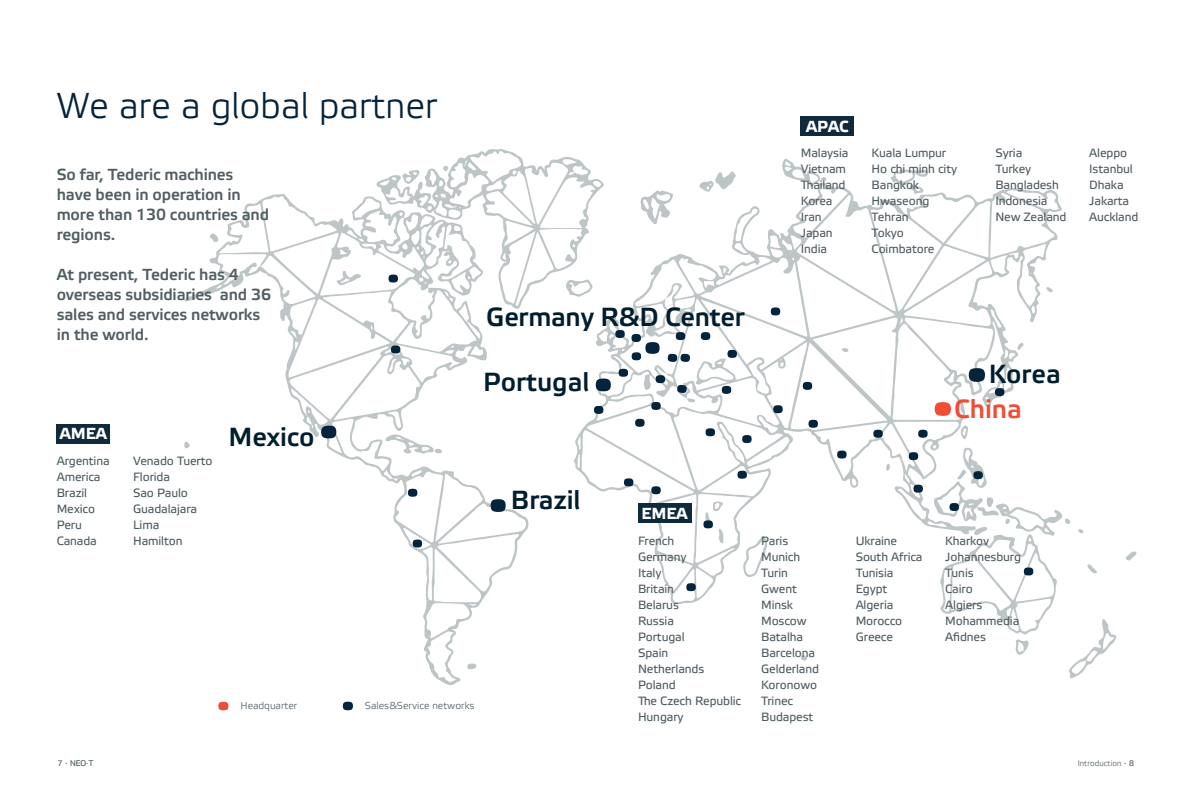
<style>
.page{position:relative;width:1191px;height:808px;background:#fff}
.page>*{position:absolute;margin:0;border:0;box-sizing:border-box;transform-origin:0 0}
.t1{font:300 36px "Etelka";color:#03243c}
.t2{font:500 26.2px "Etelka";color:#001e30}
.t3{font:500 26.2px "Etelka";color:#ef4d35}
.t4{font:500 16px/20px "Etelka";letter-spacing:-.01em;color:#505d62}
.t5{font:700 16px "Etelka Text";color:#fff}
.t6{font:12px "Etelka Text";letter-spacing:-.01em;color:#505d62}
.t7{font:300 10px "Etelka";color:#505d62}
.t8{font:300 8px "Etelka";color:#505d62}
.t9{font:8px "Prometo";color:#505d62}
.s1{font-family:"Etelka Text"}
.s2{font-family:"Etelka Text";font-weight:400}
</style>
<div class="page">
<svg style="left:218px;top:702px;width:10px;height:8px"></svg>
<svg style="left:343px;top:702px;width:10px;height:8px"></svg>
<svg style="left:574px;top:184px;width:488px;height:421px"></svg>
<svg style="left:199px;top:194px;width:329px;height:491px"></svg>
<svg style="left:640px;top:189px;width:33px;height:36px"></svg>
<svg style="left:743px;top:536px;width:24px;height:41px"></svg>
<svg style="left:699px;top:171px;width:37px;height:21px"></svg>
<svg style="left:891px;top:169px;width:37px;height:25px"></svg>
<svg style="left:960px;top:425px;width:8px;height:14px"></svg>
<svg style="left:1125px;top:551px;width:11px;height:9px"></svg>
<svg style="left:184px;top:294px;width:13px;height:8px"></svg>
<svg style="left:209px;top:233px;width:10px;height:9px"></svg>
<svg style="left:467px;top:663px;width:10px;height:6px"></svg>
<svg style="left:184px;top:441px;width:6px;height:7px"></svg>
<svg style="left:385px;top:433px;width:57px;height:21px"></svg>
<svg style="left:1016px;top:343px;width:7px;height:7px"></svg>
<div style="left:800px;top:655px;width:7px;height:6px;background:#bec5c7;border-radius:2px"></div>
<svg style="left:1046px;top:286px;width:6px;height:6px"></svg>
<svg style="left:886px;top:464px;width:4px;height:7px"></svg>
<svg style="left:780px;top:159px;width:46px;height:28px"></svg>
<svg style="left:841px;top:348px;width:7px;height:4px"></svg>
<svg style="left:336px;top:271px;width:25px;height:15px"></svg>
<svg style="left:321px;top:425px;width:15px;height:13px"></svg>
<svg style="left:490px;top:499px;width:16px;height:13px"></svg>
<svg style="left:595px;top:378px;width:16px;height:13px"></svg>
<svg style="left:408px;top:489px;width:9px;height:8px"></svg>
<svg style="left:412px;top:539px;width:10px;height:8px"></svg>
<svg style="left:618px;top:369px;width:10px;height:8px"></svg>
<svg style="left:594px;top:406px;width:9px;height:8px"></svg>
<svg style="left:676px;top:332px;width:9px;height:8px"></svg>
<svg style="left:701px;top:332px;width:9px;height:8px"></svg>
<svg style="left:721px;top:386px;width:10px;height:8px"></svg>
<svg style="left:703px;top:501px;width:20px;height:42px"></svg>
<svg style="left:651px;top:486px;width:10px;height:8px"></svg>
<svg style="left:624px;top:478px;width:9px;height:8px"></svg>
<svg style="left:686px;top:583px;width:10px;height:8px"></svg>
<svg style="left:742px;top:435px;width:9px;height:8px"></svg>
<svg style="left:705px;top:428px;width:10px;height:8px"></svg>
<svg style="left:737px;top:471px;width:10px;height:8px"></svg>
<svg style="left:837px;top:450px;width:9px;height:9px"></svg>
<svg style="left:802px;top:382px;width:10px;height:8px"></svg>
<svg style="left:808px;top:420px;width:10px;height:8px"></svg>
<svg style="left:635px;top:419px;width:9px;height:8px"></svg>
<svg style="left:651px;top:402px;width:10px;height:8px"></svg>
<svg style="left:727px;top:350px;width:10px;height:8px"></svg>
<svg style="left:770px;top:307px;width:10px;height:8px"></svg>
<svg style="left:995px;top:388px;width:9px;height:8px"></svg>
<svg style="left:873px;top:430px;width:9px;height:8px"></svg>
<svg style="left:918px;top:430px;width:9px;height:8px"></svg>
<svg style="left:908px;top:452px;width:10px;height:8px"></svg>
<svg style="left:773px;top:405px;width:9px;height:8px"></svg>
<svg style="left:913px;top:485px;width:10px;height:8px"></svg>
<svg style="left:933px;top:448px;width:184px;height:231px"></svg>
<svg style="left:615px;top:330px;width:10px;height:8px"></svg>
<svg style="left:643px;top:374px;width:22px;height:16px"></svg>
<svg style="left:667px;top:354px;width:23px;height:8px"></svg>
<svg style="left:631px;top:334px;width:28px;height:26px"></svg>
<svg style="left:376px;top:149px;width:228px;height:161px"></svg>
<svg style="left:391px;top:345px;width:9px;height:8px"></svg>
<svg style="left:968px;top:368px;width:17px;height:14px"></svg>
<svg style="left:934px;top:402px;width:17px;height:14px"></svg>
<svg style="left:677px;top:385px;width:18px;height:18px"></svg>
<div style="left:57px;top:424px;width:53px;height:20px;background:#0f293d"></div>
<div style="left:801px;top:116px;width:53px;height:20px;background:#0f293d"></div>
<div style="left:638px;top:503px;width:53px;height:20px;background:#0f293d"></div>
<p class="t1" style="left:57px;top:84px;width:382px">We are a global partner</p>
<p class="t4" style="left:57px;top:165px;width:214px">So far, Tederic machines have been in operation in more than 130 countries and regions.</p>
<p class="t4" style="left:57px;top:265px;width:216px">At present, Tederic has 4 overseas subsidiaries and 36 sales and services networks in the world.</p>
<p class="t2" style="left:486px;top:301px;width:260px">Germany R&amp;D Center</p>
<p class="t5" style="left:60px;top:424px;width:49px">AMEA</p>
<p class="t6" style="left:57px;top:453px;width:54px">Argentina</p>
<p class="t6" style="left:57px;top:469px;width:45px">America</p>
<p class="t6" style="left:57px;top:485px;width:32px">Brazil</p>
<p class="t6" style="left:57px;top:501px;width:40px">Mexico</p>
<p class="t6" style="left:57px;top:517px;width:27px">Peru</p>
<p class="t6" style="left:57px;top:533px;width:42px">Canada</p>
<p class="t6" style="left:133px;top:453px;width:81px">Venado Tuerto</p>
<p class="t6" style="left:133px;top:469px;width:38px">Florida</p>
<p class="t6" style="left:133px;top:485px;width:56px">Sao Paulo</p>
<p class="t6" style="left:133px;top:501px;width:66px">Guadalajara</p>
<p class="t6" style="left:133px;top:517px;width:28px">Lima</p>
<p class="t6" style="left:133px;top:533px;width:51px">Hamilton</p>
<p class="t2" style="left:228px;top:420px;width:88px">Mexico</p>
<p class="t2" style="left:483px;top:366px;width:108px">Portugal</p>
<p class="t2" style="left:511px;top:483px;width:71px">Brazil</p>
<p class="t7" style="left:240px;top:699px;width:58px">Headquarter</p>
<p class="t7" style="left:365px;top:699px;width:111px">Sales&amp;Service networks</p>
<p class="t5" style="left:641px;top:503px;width:48px">EMEA</p>
<p class="t6" style="left:638px;top:533px;width:38px">French</p>
<p class="t6" style="left:638px;top:549px;width:50px">Germany</p>
<p class="t6" style="left:638px;top:565px;width:25px">Italy</p>
<p class="t6" style="left:638px;top:581px;width:38px">Britain</p>
<p class="t6" style="left:638px;top:597px;width:42px">Belarus</p>
<p class="t6" style="left:638px;top:613px;width:37px">Russia</p>
<p class="t6" style="left:638px;top:629px;width:48px">Portugal</p>
<p class="t6" style="left:638px;top:645px;width:32px">Spain</p>
<p class="t6" style="left:638px;top:661px;width:68px">Netherlands</p>
<p class="t6" style="left:638px;top:677px;width:39px">Poland</p>
<p class="t6" style="left:638px;top:693px;width:105px">The Czech Republic</p>
<p class="t6" style="left:638px;top:709px;width:47px">Hungary</p>
<p class="t5" style="left:806px;top:116px;width:44px">APAC</p>
<p class="t6" style="left:801px;top:146px;width:49px">Malaysia</p>
<p class="t6" style="left:801px;top:162px;width:47px">Vietnam</p>
<p class="t6" style="left:801px;top:178px;width:46px">Thailand</p>
<p class="t6" style="left:801px;top:194px;width:33px">Korea</p>
<p class="t6" style="left:801px;top:210px;width:22px">Iran</p>
<p class="t6" style="left:801px;top:226px;width:33px">Japan</p>
<p class="t6" style="left:801px;top:242px;width:28px">India</p>
<p class="t6" style="left:871px;top:146px;width:76px">Kuala Lumpur</p>
<p class="t6" style="left:871px;top:162px;width:87px">Ho chi minh city</p>
<p class="t6" style="left:871px;top:178px;width:49px">Bangkok</p>
<p class="t6" style="left:871px;top:194px;width:59px">Hwaseong</p>
<p class="t6" style="left:871px;top:210px;width:39px">Tehran</p>
<p class="t6" style="left:871px;top:226px;width:34px">Tokyo</p>
<p class="t6" style="left:871px;top:242px;width:64px">Coimbatore</p>
<p class="t6" style="left:995px;top:146px;width:28px">Syria</p>
<p class="t6" style="left:995px;top:162px;width:37px">Turkey</p>
<p class="t6" style="left:995px;top:178px;width:65px">Bangladesh</p>
<p class="t6" style="left:995px;top:194px;width:54px">Indonesia</p>
<p class="t6" style="left:995px;top:210px;width:73px">New Zealand</p>
<p class="t2" style="left:988px;top:357px;width:73px">Korea</p>
<p class="t3" style="left:954px;top:393px;width:69px">China</p>
<p class="t6" style="left:761px;top:533px;width:29px">Paris</p>
<p class="t6" style="left:761px;top:549px;width:41px">Munich</p>
<p class="t6" style="left:761px;top:565px;width:28px">Turin</p>
<p class="t6" style="left:761px;top:581px;width:37px">Gwent</p>
<p class="t6" style="left:761px;top:597px;width:34px">Minsk</p>
<p class="t6" style="left:761px;top:613px;width:47px">Moscow</p>
<p class="t6" style="left:761px;top:629px;width:44px">Batalha</p>
<p class="t6" style="left:761px;top:645px;width:55px">Barcelona</p>
<p class="t6" style="left:761px;top:661px;width:59px">Gelderland</p>
<p class="t6" style="left:761px;top:677px;width:58px">Koronowo</p>
<p class="t6" style="left:761px;top:693px;width:34px">Trinec</p>
<p class="t6" style="left:761px;top:709px;width:54px">Budapest</p>
<p class="t6" style="left:855px;top:533px;width:43px">Ukraine</p>
<p class="t6" style="left:855px;top:549px;width:68px">South Africa</p>
<p class="t6" style="left:855px;top:565px;width:39px">Tunisia</p>
<p class="t6" style="left:855px;top:581px;width:33px">Egypt</p>
<p class="t6" style="left:855px;top:597px;width:39px">Algeria</p>
<p class="t6" style="left:855px;top:613px;width:48px">Morocco</p>
<p class="t6" style="left:855px;top:629px;width:39px">Greece</p>
<p class="t6" style="left:945px;top:533px;width:46px">Kharkov</p>
<p class="t6" style="left:945px;top:549px;width:77px">Johannesburg</p>
<p class="t6" style="left:945px;top:565px;width:30px">Tunis</p>
<p class="t6" style="left:945px;top:581px;width:29px">Cairo</p>
<p class="t6" style="left:945px;top:597px;width:39px">Algiers</p>
<p class="t6" style="left:945px;top:613px;width:76px">Mohammedia</p>
<p class="t6" style="left:945px;top:629px;width:42px">Afidnes</p>
<p class="t6" style="left:1089px;top:146px;width:39px">Aleppo</p>
<p class="t6" style="left:1089px;top:162px;width:45px">Istanbul</p>
<p class="t6" style="left:1089px;top:178px;width:36px">Dhaka</p>
<p class="t6" style="left:1089px;top:194px;width:41px">Jakarta</p>
<p class="t6" style="left:1089px;top:210px;width:51px">Auckland</p>
<p class="t9" style="left:58px;top:758px;width:38px"><span class="s1">7</span> <sup>.</sup> NEO<span class="s1">·</span>T</p>
<p class="t8" style="left:1077px;top:758px;width:58px">Introduction <sup>.</sup> <span class="s2">8</span></p>
</div>
